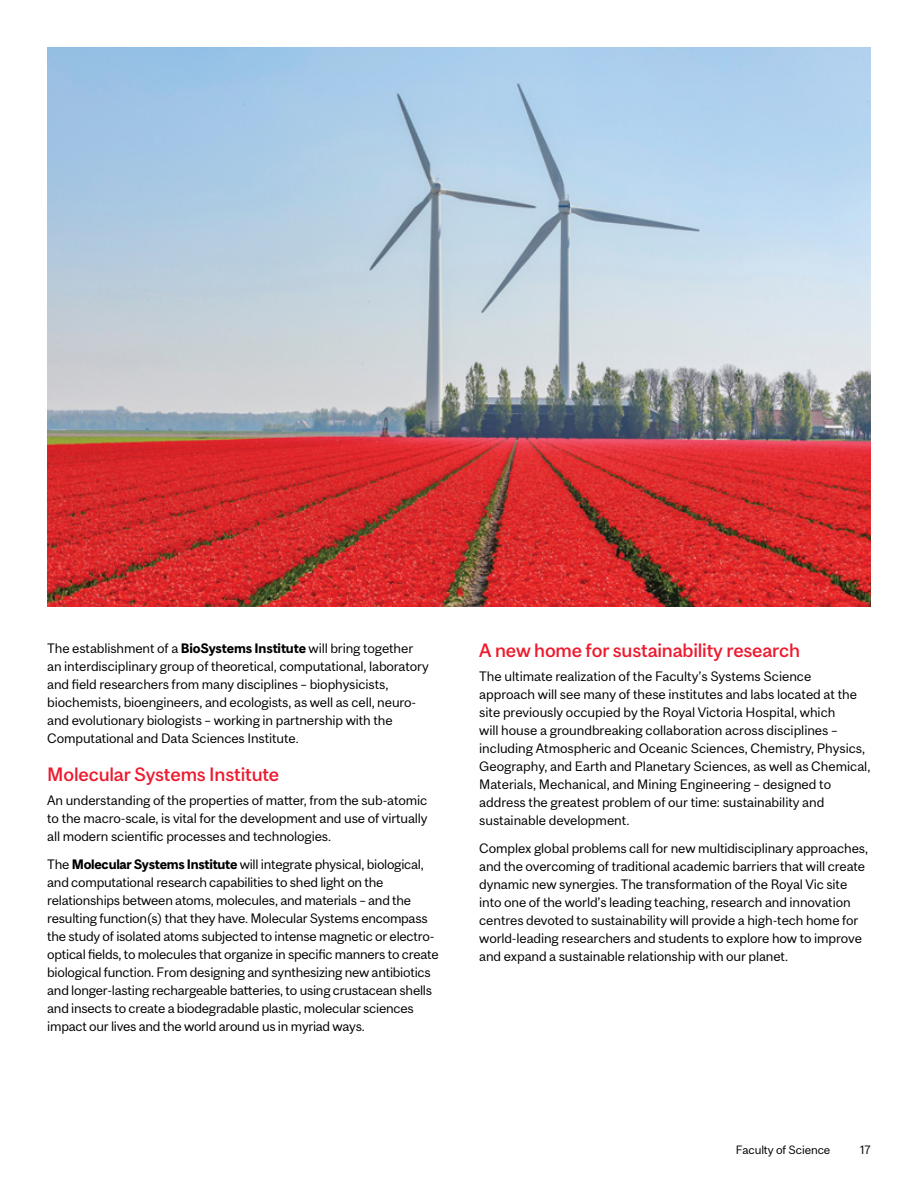
<style>
.page{position:relative;width:918px;height:1188px;background:#fff}
.page>*{position:absolute;margin:0;border:0;box-sizing:border-box;transform-origin:0 0}
.t1{font:500 18px "Mc Gill Sans";letter-spacing:-.01em;color:#ed1b2f}
.t2{font:12.75px/18px "Mc Gill Sans";letter-spacing:-.01em;color:#000}
.t3{font:11.25px "Mc Gill Sans";letter-spacing:-.01em;color:#000}
.s1{font-weight:700}
</style>
<div class="page">
<img style="left:47px;top:47px;width:824px;height:560px">
<p class="t2" style="left:47px;top:639px;width:383px">The establishment of a <span class="s1">BioSystems Institute</span> will bring together an interdisciplinary group of theoretical, computational, laboratory and field researchers from many disciplines – biophysicists, biochemists, bioengineers, and ecologists, as well as cell, neuro&shy;and evolutionary biologists – working in partnership with the Computational and Data Sciences Institute.</p>
<h1 class="t1" style="left:47px;top:763px;width:234px">Molecular Systems Institute</h1>
<p class="t2" style="left:47px;top:791px;width:382px;text-align:justify">An understanding of the properties of matter, from the sub-atomic to the macro-scale, is vital for the development and use of virtually all modern scientific processes and technologies.</p>
<p class="t2" style="left:47px;top:855px;width:393px">The <span class="s1">Molecular Systems Institute</span> will integrate physical, biological, and computational research capabilities to shed light on the relationships between atoms, molecules, and materials – and the resulting function(s) that they have. Molecular Systems encompass the study of isolated atoms subjected to intense magnetic or electro&shy;optical fields, to molecules that organize in specific manners to create biological function. From designing and synthesizing new antibiotics and longer-lasting rechargeable batteries, to using crustacean shells and insects to create a biodegradable plastic, molecular sciences impact our lives and the world around us in myriad ways.</p>
<h1 class="t1" style="left:479px;top:639px;width:322px">A new home for sustainability research</h1>
<p class="t2" style="left:479px;top:667px;width:393px">The ultimate realization of the Faculty’s Systems Science approach will see many of these institutes and labs located at the site previously occupied by the Royal Victoria Hospital, which<br>will house a groundbreaking collaboration across disciplines – including Atmospheric and Oceanic Sciences, Chemistry, Physics, Geography, and Earth and Planetary Sciences, as well as Chemical, Materials, Mechanical, and Mining Engineering – designed to address the greatest problem of our time: sustainability and sustainable development.</p>
<p class="t2" style="left:479px;top:839px;width:390px">Complex global problems call for new multidisciplinary approaches, and the overcoming of traditional academic barriers that will create dynamic new synergies. The transformation of the Royal Vic site into one of the world’s leading teaching, research and innovation centres devoted to sustainability will provide a high-tech home for world-leading researchers and students to explore how to improve and expand a sustainable relationship with our planet.</p>
<p class="t3" style="left:736px;top:1143px;width:96px">Faculty of Science</p>
<p class="t3" style="left:860px;top:1143px;width:12px">17</p>
</div>
